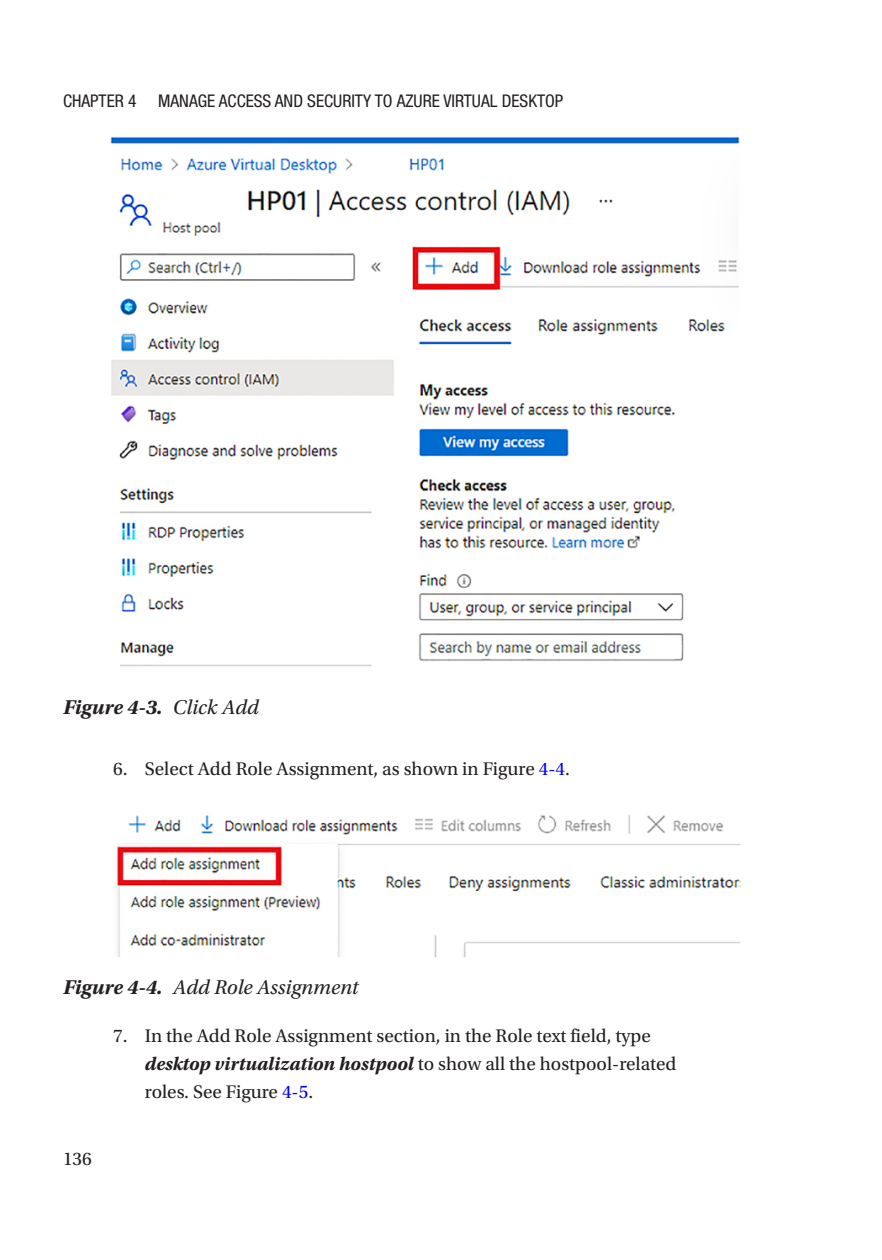
<style>
.page{position:relative;width:882px;height:1260px;background:#fff}
.page>*{position:absolute;margin:0;border:0;box-sizing:border-box;transform-origin:0 0}
.t1{font:italic 21px "Utopia Std";color:#231f20}
.t2{font:italic 700 21px "Utopia Std";color:#231f20}
.t3{font:19.25px/28px "Utopia Std";color:#231f20}
.t4{font:condensed 17.5px "Helvetica Neue LT Std";color:#231f20}
.s1{font-weight:400}
.s2{color:#0000fa}
.s3{font-weight:700}
.s4{font-weight:700;font-style:italic}
</style>
<div class="page">
<img style="left:110px;top:136px;width:630px;height:531px">
<img style="left:117px;top:814px;width:623px;height:144px">
<p class="t4" style="left:63px;top:91px;width:502px">CHAPTER 4 MANAGE ACCESS AND SECURITY TO AZURE VIRTUAL DESKTOP</p>
<p class="t2" style="left:63px;top:695px;width:197px">Figure 4-3. <span class="s1">Click Add</span></p>
<p class="t3" style="left:113px;top:755px;width:458px">6. Select Add Role Assignment, as shown in Figure <span class="s2">4-4</span>.</p>
<p class="t1" style="left:63px;top:976px;width:297px"><span class="s3">Figure 4-4.</span> Add Role Assignment</p>
<p class="t3" style="left:145px;top:1022px;width:533px;text-indent:-32px">7. In the Add Role Assignment section, in the Role text field, type <span class="s4">desktop virtualization hostpool</span> to show all the hostpool-related roles. See Figure <span class="s2">4-5</span>.</p>
<p class="t3" style="left:63px;top:1146px;width:30px">136</p>
</div>
